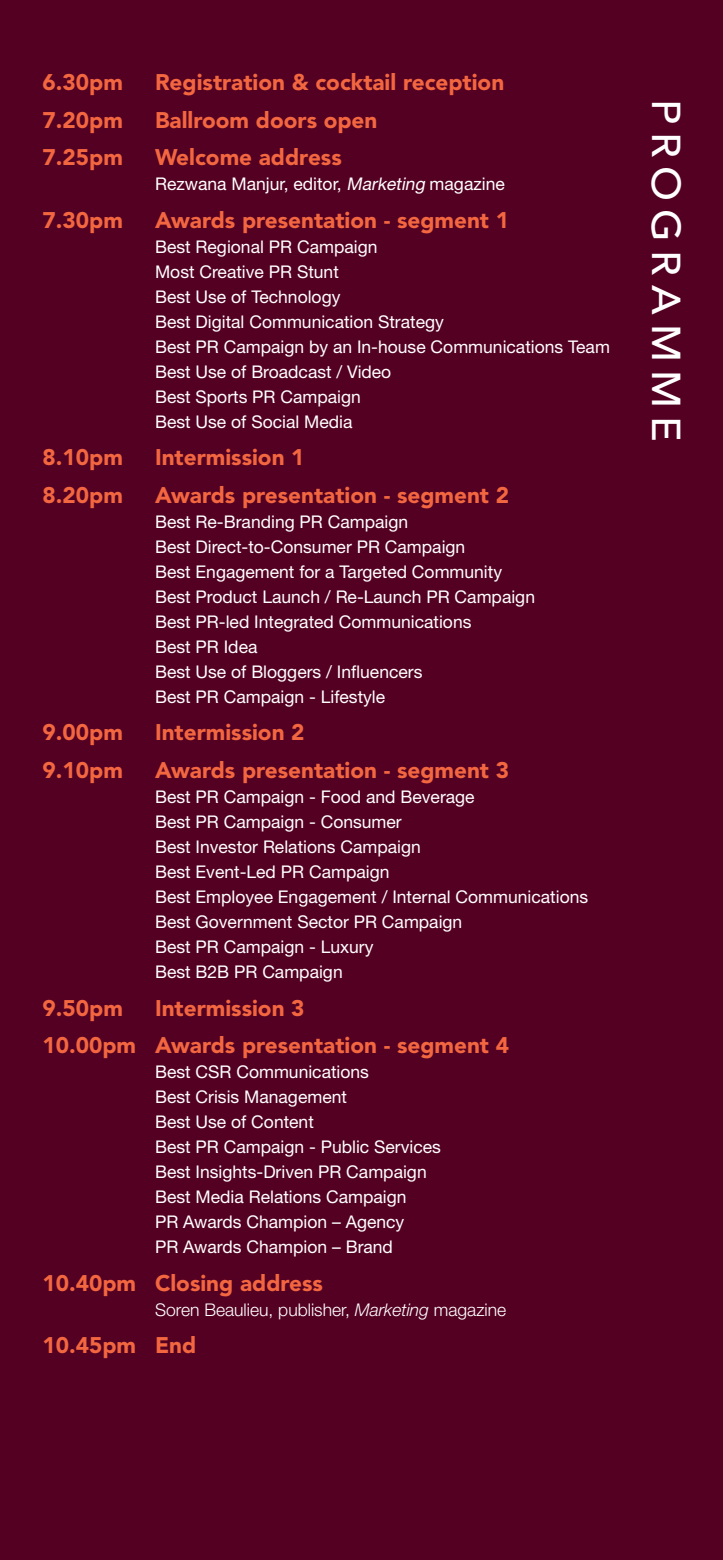
<style>
.page{position:relative;width:723px;height:1560px;background:#fff}
.page>*{position:absolute;margin:0;border:0;box-sizing:border-box;transform-origin:0 0}
.t1{font:500 40px "Avenir LT Std";letter-spacing:.2em;color:#fff;scale:1.05 1}
.t2{font:900 22.5px "Avenir LT Std";color:#f26640}
.t3{font:17.5px "Helvetica Neue";color:#fff}
.t4{font:300 17.5px "Helvetica Neue";color:#fff}
.s1{font-style:italic}
</style>
<div class="page">
<div style="left:0;top:0;width:723px;height:1559px;background:#540022"></div>
<p class="t2" style="left:43px;top:69px;width:82px">6.30pm</p>
<p class="t2" style="left:155px;top:69px;width:351px">Registration &amp; cocktail reception</p>
<p class="t2" style="left:43px;top:106px;width:82px">7.20pm</p>
<p class="t2" style="left:155px;top:106px;width:224px">Ballroom doors open</p>
<p class="t2" style="left:43px;top:144px;width:82px">7.25pm</p>
<p class="t2" style="left:155px;top:144px;width:188px">Welcome address</p>
<p class="t3" style="left:155px;top:173px;width:351px">Rezwana Manjur, editor, <span class="s1">Marketing</span> magazine</p>
<p class="t2" style="left:43px;top:206px;width:82px">7.30pm</p>
<p class="t2" style="left:155px;top:206px;width:355px">Awards presentation - segment 1</p>
<p class="t3" style="left:155px;top:236px;width:224px">Best Regional PR Campaign</p>
<p class="t3" style="left:155px;top:261px;width:185px">Most Creative PR Stunt</p>
<p class="t3" style="left:155px;top:286px;width:187px">Best Use of Technology</p>
<p class="t3" style="left:155px;top:311px;width:290px">Best Digital Communication Strategy</p>
<p class="t3" style="left:155px;top:336px;width:456px">Best PR Campaign by an In-house Communications Team</p>
<p class="t3" style="left:155px;top:361px;width:238px">Best Use of Broadcast / Video</p>
<p class="t3" style="left:155px;top:386px;width:207px">Best Sports PR Campaign</p>
<p class="t3" style="left:155px;top:411px;width:199px">Best Use of Social Media</p>
<p class="t2" style="left:43px;top:444px;width:82px">8.10pm</p>
<p class="t2" style="left:155px;top:444px;width:151px">Intermission 1</p>
<p class="t2" style="left:43px;top:481px;width:82px">8.20pm</p>
<p class="t2" style="left:155px;top:481px;width:355px">Awards presentation - segment 2</p>
<p class="t3" style="left:155px;top:511px;width:255px">Best Re-Branding PR Campaign</p>
<p class="t3" style="left:155px;top:536px;width:312px">Best Direct-to-Consumer PR Campaign</p>
<p class="t3" style="left:155px;top:561px;width:349px">Best Engagement for a Targeted Community</p>
<p class="t3" style="left:155px;top:586px;width:381px">Best Product Launch / Re-Launch PR Campaign</p>
<p class="t3" style="left:155px;top:611px;width:318px">Best PR-led Integrated Communications</p>
<p class="t3" style="left:155px;top:636px;width:104px">Best PR Idea</p>
<p class="t3" style="left:155px;top:661px;width:269px">Best Use of Bloggers / Influencers</p>
<p class="t3" style="left:155px;top:686px;width:232px">Best PR Campaign - Lifestyle</p>
<p class="t2" style="left:43px;top:719px;width:82px">9.00pm</p>
<p class="t2" style="left:155px;top:719px;width:151px">Intermission 2</p>
<p class="t2" style="left:43px;top:756px;width:82px">9.10pm</p>
<p class="t2" style="left:155px;top:756px;width:355px">Awards presentation - segment 3</p>
<p class="t3" style="left:155px;top:786px;width:321px">Best PR Campaign - Food and Beverage</p>
<p class="t3" style="left:155px;top:811px;width:248px">Best PR Campaign - Consumer</p>
<p class="t3" style="left:155px;top:836px;width:267px">Best Investor Relations Campaign</p>
<p class="t3" style="left:155px;top:861px;width:236px">Best Event-Led PR Campaign</p>
<p class="t3" style="left:155px;top:886px;width:435px">Best Employee Engagement / Internal Communications</p>
<p class="t3" style="left:155px;top:911px;width:309px">Best Government Sector PR Campaign</p>
<p class="t3" style="left:155px;top:936px;width:220px">Best PR Campaign - Luxury</p>
<p class="t3" style="left:155px;top:961px;width:189px">Best B2B PR Campaign</p>
<p class="t2" style="left:43px;top:994px;width:82px">9.50pm</p>
<p class="t2" style="left:155px;top:994px;width:151px">Intermission 3</p>
<p class="t2" style="left:43px;top:1031px;width:468px">10.00pm Awards presentation - segment 4</p>
<p class="t3" style="left:155px;top:1061px;width:215px">Best CSR Communications</p>
<p class="t3" style="left:155px;top:1086px;width:193px">Best Crisis Management</p>
<p class="t3" style="left:155px;top:1111px;width:160px">Best Use of Content</p>
<p class="t3" style="left:155px;top:1136px;width:287px">Best PR Campaign - Public Services</p>
<p class="t3" style="left:155px;top:1161px;width:273px">Best Insights-Driven PR Campaign</p>
<p class="t3" style="left:155px;top:1186px;width:253px">Best Media Relations Campaign</p>
<p class="t3" style="left:155px;top:1211px;width:251px">PR Awards Champion – Agency</p>
<p class="t3" style="left:155px;top:1236px;width:239px">PR Awards Champion – Brand</p>
<p class="t2" style="left:43px;top:1269px;width:282px">10.40pm Closing address</p>
<p class="t4" style="left:155px;top:1298px;width:353px">Soren Beaulieu, publisher, <span class="s1">Marketing</span> magazine</p>
<p class="t2" style="left:43px;top:1331px;width:155px">10.45pm End</p>
<p class="t1" style="left:689px;top:99px;width:328px;rotate:90deg">PROGRAMME</p>
</div>
